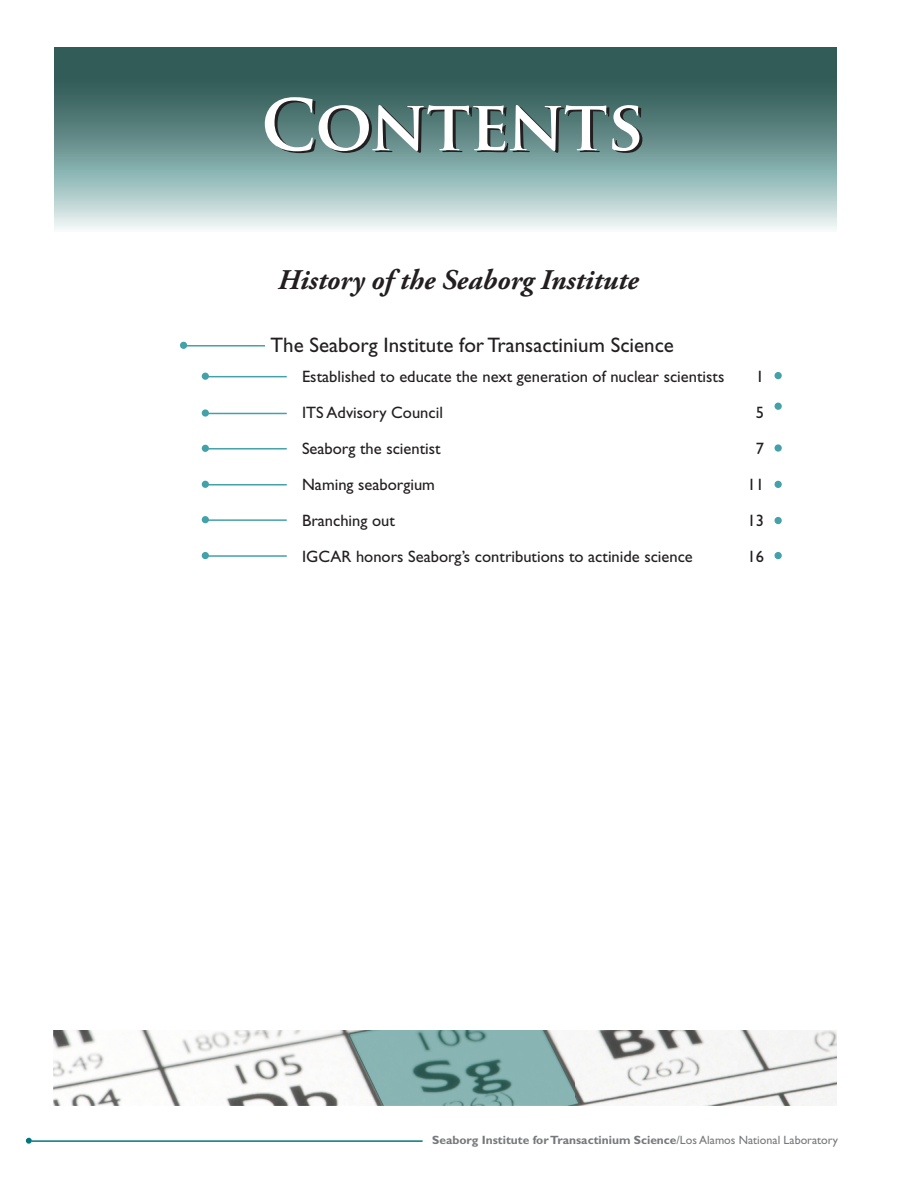
<style>
.page{position:relative;width:918px;height:1188px;background:#fff}
.page>*{position:absolute;margin:0;border:0;box-sizing:border-box;transform-origin:0 0}
.t1{font:700 69px "Trajan Pro";letter-spacing:-.015em;color:#fff}
.t2{font:italic 700 28.5px "Adobe Garamond Pro";color:#231f20}
.t3{font:21px "Gill Sans";color:#231f20}
.t4{font:16.5px "Gill Sans";color:#231f20}
.t5{font:700 12px "Gill Sans";color:#76787b}
.s1{font-weight:400}
</style>
<div class="page">
<svg style="left:54px;top:48px;width:783px;height:182px;background:#729593"></svg>
<div style="left:775px;top:372px;width:7px;height:7px;border:2px solid #43a1a9;border-radius:50%"></div>
<div style="left:775px;top:403px;width:7px;height:7px;border:2px solid #43a1a9;border-radius:50%"></div>
<div style="left:775px;top:444px;width:7px;height:8px;border:2px solid #43a1a9;border-radius:50%"></div>
<div style="left:775px;top:481px;width:7px;height:7px;border:2px solid #43a1a9;border-radius:50%"></div>
<div style="left:775px;top:517px;width:7px;height:7px;border:2px solid #43a1a9;border-radius:50%"></div>
<div style="left:775px;top:552px;width:7px;height:7px;border:2px solid #43a1a9;border-radius:50%"></div>
<hr style="left:186px;top:345px;width:79px;height:2px;background:#43a1a9">
<div style="left:180px;top:342px;width:7px;height:7px;border:2px solid #43a1a9;border-radius:50%"></div>
<hr style="left:207px;top:376px;width:80px;height:1px;background:#43a1a9">
<div style="left:202px;top:373px;width:7px;height:7px;border:2px solid #43a1a9;border-radius:50%"></div>
<hr style="left:207px;top:413px;width:80px;height:1px;background:#43a1a9">
<div style="left:202px;top:409px;width:7px;height:8px;border:2px solid #43a1a9;border-radius:50%"></div>
<hr style="left:207px;top:448px;width:80px;height:2px;background:#43a1a9">
<div style="left:202px;top:445px;width:7px;height:7px;border:2px solid #43a1a9;border-radius:50%"></div>
<hr style="left:207px;top:484px;width:80px;height:2px;background:#43a1a9">
<div style="left:202px;top:481px;width:7px;height:7px;border:2px solid #43a1a9;border-radius:50%"></div>
<hr style="left:207px;top:519px;width:80px;height:2px;background:#43a1a9">
<div style="left:202px;top:516px;width:7px;height:7px;border:2px solid #43a1a9;border-radius:50%"></div>
<hr style="left:207px;top:555px;width:80px;height:2px;background:#43a1a9">
<div style="left:202px;top:552px;width:7px;height:7px;border:2px solid #43a1a9;border-radius:50%"></div>
<hr style="left:31px;top:1140px;width:392px;height:2px;background:#00777f">
<svg style="left:26px;top:1138px;width:6px;height:6px"></svg>
<img style="left:54px;top:1031px;width:783px;height:74px">
<h1 class="t1" style="left:261px;top:82px;width:384px">CONTENTS</h1>
<h2 class="t2" style="left:278px;top:263px;width:362px">History of the Seaborg Institute</h2>
<p class="t3" style="left:271px;top:333px;width:405px">The Seaborg Institute for Transactinium Science</p>
<p class="t4" style="left:302px;top:367px;width:424px">Established to educate the next generation of nuclear scientists</p>
<p class="t4" style="left:756px;top:367px;width:10px">1</p>
<p class="t4" style="left:302px;top:403px;width:142px">ITS Advisory Council</p>
<p class="t4" style="left:756px;top:403px;width:10px">5</p>
<p class="t4" style="left:302px;top:439px;width:140px">Seaborg the scientist</p>
<p class="t4" style="left:756px;top:439px;width:10px">7</p>
<p class="t4" style="left:302px;top:475px;width:134px">Naming seaborgium</p>
<p class="t4" style="left:748px;top:475px;width:18px">11</p>
<p class="t4" style="left:302px;top:511px;width:94px">Branching out</p>
<p class="t4" style="left:748px;top:511px;width:18px">13</p>
<p class="t4" style="left:302px;top:547px;width:392px">IGCAR honors Seaborg’s contributions to actinide science</p>
<p class="t4" style="left:748px;top:547px;width:18px">16</p>
<p class="t5" style="left:432px;top:1133px;width:407px">Seaborg Institute for Transactinium Science<span class="s1">/Los Alamos National Laboratory</span></p>
</div>
